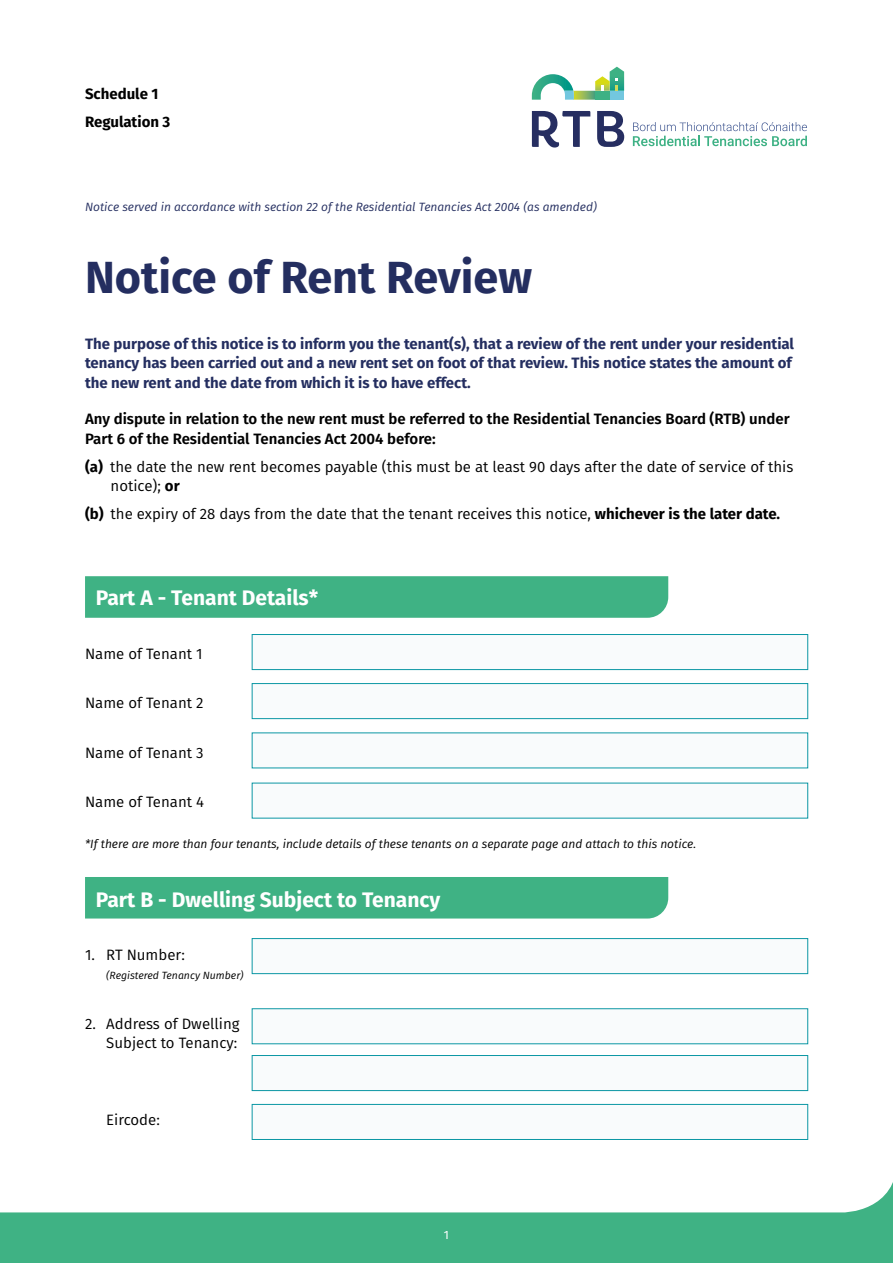
<style>
.page{position:relative;width:893px;height:1263px;background:#fff}
.page>*{position:absolute;margin:0;border:0;box-sizing:border-box;transform-origin:0 0}
.t1{font:700 45px "Fira Sans";color:#242e60}
.t2{font:700 21px "Fira Sans";color:#fff}
.t3{font:15px/19.5px "Fira Sans";color:#000}
.t4{font:700 15px/19.5px "Fira Sans";color:#242e60}
.t5{font:600 15px/19.5px "Fira Sans";color:#000}
.t6{font:700 15px/28px "Fira Sans";color:#000}
.t7{font:italic 12px "Fira Sans";color:#000}
.t8{font:italic 12px "Fira Sans";color:#242e60}
.t9{font:12px "Fira Sans";color:#fff}
.t10{font:italic 10.5px "Fira Sans";color:#000}
.s1{font-weight:700}
</style>
<div class="page">
<div style="left:0;top:1171px;width:893px;height:92px;background:#3fb284"></div>
<svg style="left:0;top:1103px;width:893px;height:109px"></svg>
<svg style="left:532px;top:111px;width:58px;height:37px"></svg>
<svg style="left:597px;top:111px;width:27px;height:36px"></svg>
<svg style="left:532px;top:67px;width:92px;height:33px"></svg>
<svg style="left:633px;top:122px;width:174px;height:24px"></svg>
<div style="left:85px;top:576px;width:583px;height:42px;background:#3fb284"></div>
<div style="left:85px;top:877px;width:583px;height:41px;background:#3fb284"></div>
<div style="left:252px;top:634px;width:556px;height:36px;background:#f9fbfc;border:1px solid #0c97a4"></div>
<div style="left:252px;top:683px;width:556px;height:36px;background:#f9fbfc;border:1px solid #0c97a4"></div>
<div style="left:252px;top:733px;width:556px;height:35px;background:#f9fbfc"></div>
<div style="left:252px;top:783px;width:556px;height:35px;background:#f9fbfc"></div>
<div style="left:252px;top:938px;width:556px;height:36px;background:#f9fbfc;border:1px solid #0c97a4"></div>
<div style="left:252px;top:1008px;width:556px;height:36px;background:#f9fbfc;border:1px solid #0c97a4"></div>
<div style="left:252px;top:1055px;width:556px;height:36px;background:#f9fbfc;border:1px solid #0c97a4"></div>
<div style="left:252px;top:1104px;width:556px;height:36px;background:#f9fbfc;border:1px solid #0c97a4"></div>
<p class="t6" style="left:85px;top:79px;width:87px">Schedule 1<br>Regulation 3</p>
<p class="t8" style="left:85px;top:198px;width:513px">Notice served in accordance with section 22 of the Residential Tenancies Act 2004 (as amended)</p>
<h1 class="t1" style="left:85px;top:239px;width:449px">Notice of Rent Review</h1>
<p class="t4" style="left:85px;top:333px;width:710px">The purpose of this notice is to inform you the tenant(s), that a review of the rent under your residential tenancy has been carried out and a new rent set on foot of that review. This notice states the amount of the new rent and the date from which it is to have effect.</p>
<p class="t5" style="left:85px;top:408px;width:706px">Any dispute in relation to the new rent must be referred to the Residential Tenancies Board (RTB) under<br>Part 6 of the Residential Tenancies Act 2004 before:</p>
<p class="t3" style="left:111px;top:456px;width:684px;text-indent:-26px"><span class="s1">(a)</span> the date the new rent becomes payable (this must be at least 90 days after the date of service of this notice); <span class="s1">or</span></p>
<p class="t3" style="left:85px;top:504px;width:697px"><span class="s1">(b)</span> the expiry of 28 days from the date that the tenant receives this notice, <span class="s1">whichever is the later date.</span></p>
<h2 class="t2" style="left:96px;top:580px;width:224px">Part A - Tenant Details*</h2>
<p class="t3" style="left:85px;top:644px;width:119px">Name of Tenant 1</p>
<p class="t3" style="left:85px;top:693px;width:120px">Name of Tenant 2</p>
<p class="t3" style="left:85px;top:742px;width:120px">Name of Tenant 3</p>
<p class="t3" style="left:85px;top:792px;width:121px">Name of Tenant 4</p>
<p class="t7" style="left:85px;top:835px;width:613px">*If there are more than four tenants, include details of these tenants on a separate page and attach to this notice.</p>
<h2 class="t2" style="left:96px;top:882px;width:346px">Part B - Dwelling Subject to Tenancy</h2>
<p class="t3" style="left:85px;top:944px;width:101px">1. RT Number:</p>
<p class="t10" style="left:106px;top:968px;width:139px">(Registered Tenancy Number)</p>
<p class="t3" style="left:85px;top:1013px;width:156px;text-align:right">2. Address of Dwelling<br>Subject to Tenancy:</p>
<p class="t3" style="left:106px;top:1110px;width:55px">Eircode:</p>
<p class="t9" style="left:444px;top:1226px;width:7px">1</p>
</div>
